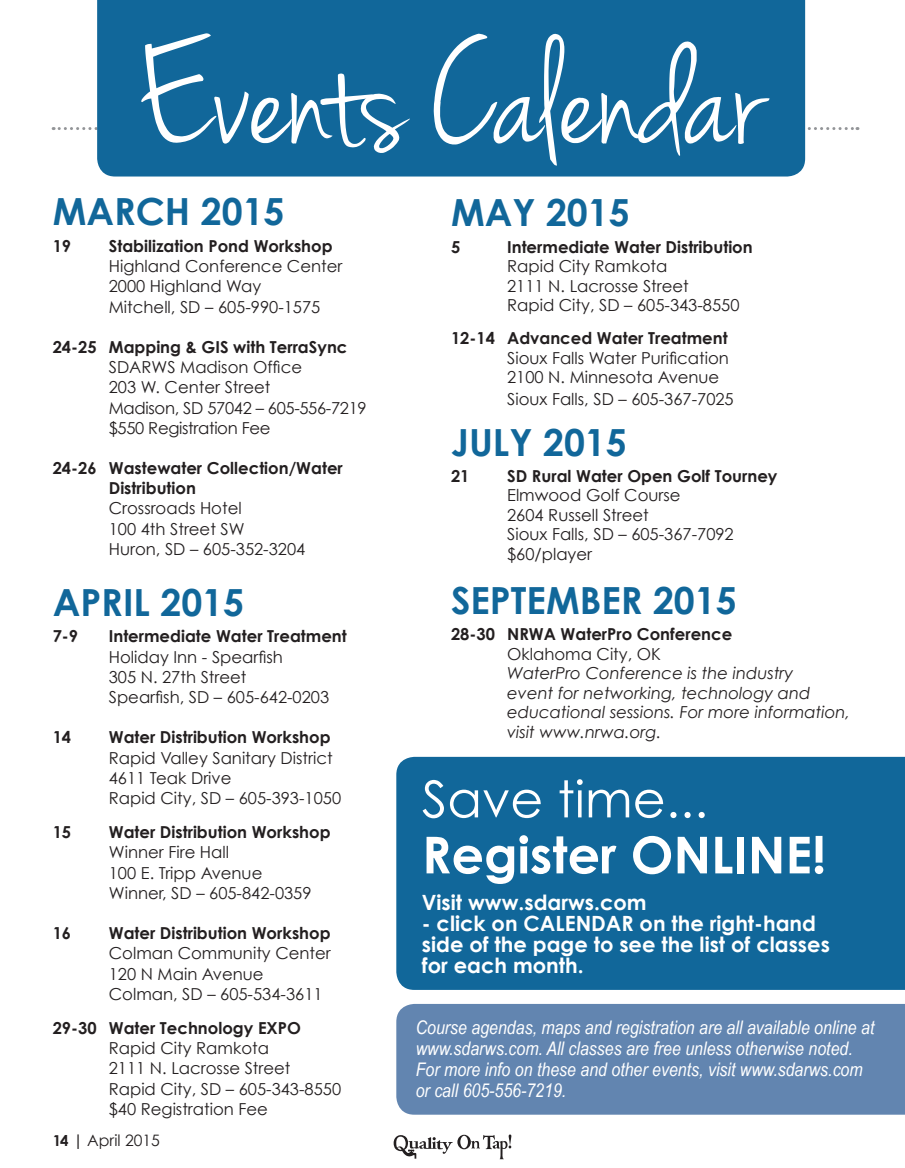
<style>
.page{position:relative;width:905px;height:1168px;background:#fff}
.page>*{position:absolute;margin:0;border:0;box-sizing:border-box;transform-origin:0 0}
.t1{font:157.2px "Jenna Sue";color:#fff}
.t2{font:700 50.85px "Century Gothic";color:#fff}
.t3{font:50.85px "Century Gothic";color:#fff}
.t4{font:700 37.35px "Century Gothic";color:#11679a}
.t5{font:700 21px/21px "Century Gothic";color:#fff}
.t6{font:italic 18.75px/21px "Arial Narrow";color:#fff;scale:1.04 1}
.t7{font:16.5px/20.2px "Century Gothic";color:#231f20}
.t8{font:700 16.5px/20.2px "Century Gothic";color:#231f20}
.t9{font:italic 16.5px/19.5px "Century Gothic";color:#231f20}
.t10{font:16.5px/20.2px "Century Gothic";letter-spacing:-.02em;color:#231f20}
.t11{font:15.75px "Century Gothic";color:#231f20}
.s1{font-weight:700;font-size:15px}
.s2{font-weight:700}
</style>
<div class="page">
<svg style="left:393px;top:1134px;width:118px;height:25px"></svg>
<div style="left:396px;top:757px;width:509px;height:233px;background:#11679a"></div>
<svg style="left:53px;top:127px;width:805px;height:3px"></svg>
<div style="left:97px;top:0;width:708px;height:177px;background:#11679a"></div>
<div style="left:396px;top:1004px;width:509px;height:111px;background:#6285b0"></div>
<h1 class="t1" style="left:138px;top:7px;width:627px">Events Calendar</h1>
<h3 class="t4" style="left:451px;top:189px;width:180px">MAY 2015</h3>
<p class="t8" style="left:451px;top:236px;width:11px">5</p>
<p class="t8" style="left:507px;top:236px;width:247px">Intermediate Water Distribution</p>
<p class="t7" style="left:507px;top:256px;width:234px;line-height:19.5px">Rapid City Ramkota<br>2111 N. Lacrosse Street<br>Rapid City, SD – 605-343-8550</p>
<p class="t8" style="left:451px;top:328px;width:278px">12-14 Advanced Water Treatment</p>
<p class="t7" style="left:507px;top:348px;width:223px;line-height:19.5px">Sioux Falls Water Purification<br>2100 N. Minnesota Avenue</p>
<p class="t7" style="left:507px;top:388px;width:228px">Sioux Falls, SD – 605-367-7025</p>
<h3 class="t4" style="left:451px;top:418px;width:177px">JULY 2015</h3>
<p class="t8" style="left:451px;top:465px;width:20px">21</p>
<p class="t8" style="left:507px;top:465px;width:272px">SD Rural Water Open Golf Tourney</p>
<p class="t7" style="left:507px;top:485px;width:228px;line-height:19.5px">Elmwood Golf Course<br>2604 Russell Street<br>Sioux Falls, SD – 605-367-7092 $60/player</p>
<h3 class="t4" style="left:451px;top:577px;width:287px">SEPTEMBER 2015</h3>
<p class="t8" style="left:451px;top:624px;width:283px">28-30 NRWA WaterPro Conference</p>
<p class="t7" style="left:507px;top:644px;width:155px">Oklahoma City, OK</p>
<p class="t9" style="left:507px;top:663px;width:344px">WaterPro Conference is the industry<br>event for networking, technology and educational sessions. For more information, visit www.nrwa.org.</p>
<h3 class="t4" style="left:53px;top:188px;width:233px">MARCH 2015</h3>
<p class="t8" style="left:53px;top:236px;width:20px">19</p>
<p class="t8" style="left:109px;top:236px;width:225px">Stabilization Pond Workshop</p>
<p class="t7" style="left:109px;top:256px;width:235px">Highland Conference Center<br>2000 Highland Way<br>Mitchell, SD – 605-990-1575</p>
<p class="t8" style="left:53px;top:336px;width:296px">24-25 Mapping &amp; GIS with TerraSync</p>
<p class="t10" style="left:109px;top:357px;width:259px">SDARWS Madison Office<br>203 W. Center Street<br>Madison, SD 57042 – 605-556-7219 $550 Registration Fee</p>
<p class="t8" style="left:109px;top:457px;width:235px;text-indent:-56px">24-26 Wastewater Collection/Water<br>Distribution</p>
<p class="t7" style="left:109px;top:498px;width:198px">Crossroads Hotel<br>100 4th Street SW<br>Huron, SD – 605-352-3204</p>
<h3 class="t4" style="left:53px;top:578px;width:193px">APRIL 2015</h3>
<p class="t8" style="left:53px;top:626px;width:27px">7-9</p>
<p class="t8" style="left:109px;top:626px;width:239px">Intermediate Water Treatment</p>
<p class="t7" style="left:109px;top:646px;width:222px">Holiday Inn - Spearfish<br>305 N. 27th Street<br>Spearfish, SD – 605-642-0203</p>
<p class="t8" style="left:53px;top:727px;width:20px">14</p>
<p class="t8" style="left:109px;top:727px;width:223px">Water Distribution Workshop</p>
<p class="t7" style="left:109px;top:747px;width:234px">Rapid Valley Sanitary District<br>4611 Teak Drive<br>Rapid City, SD – 605-393-1050</p>
<p class="t8" style="left:53px;top:822px;width:20px">15</p>
<p class="t8" style="left:109px;top:822px;width:223px">Water Distribution Workshop</p>
<p class="t7" style="left:109px;top:842px;width:204px">Winner Fire Hall<br>100 E. Tripp Avenue<br>Winner, SD – 605-842-0359</p>
<p class="t8" style="left:53px;top:923px;width:20px">16</p>
<p class="t8" style="left:109px;top:923px;width:223px">Water Distribution Workshop</p>
<p class="t7" style="left:109px;top:943px;width:223px">Colman Community Center<br>120 N Main Avenue<br>Colman, SD – 605-534-3611</p>
<p class="t8" style="left:53px;top:1017px;width:250px">29-30 Water Technology EXPO</p>
<p class="t7" style="left:109px;top:1038px;width:234px">Rapid City Ramkota<br>2111 N. Lacrosse Street<br>Rapid City, SD – 605-343-8550 $40 Registration Fee</p>
<h2 class="t3" style="left:422px;top:768px;width:288px">Save time...</h2>
<h2 class="t2" style="left:422px;top:823px;width:406px">Register ONLINE!</h2>
<p class="t5" style="left:422px;top:892px;width:226px">Visit www.sdarws.com</p>
<p class="t5" style="left:422px;top:913px;width:409px">- click on CALENDAR on the right-hand side of the page to see the list of classes for each month.</p>
<p class="t6" style="left:416px;top:1016px;width:442px">Course agendas, maps and registration are all available online at www.sdarws.com. All classes are free unless otherwise noted.<br>For more info on these and other events, visit www.sdarws.com or call 605-556-7219.</p>
<p class="t11" style="left:53px;top:1131px;width:108px"><span class="s1">14</span> <span class="s2">|</span> April 2015</p>
</div>
